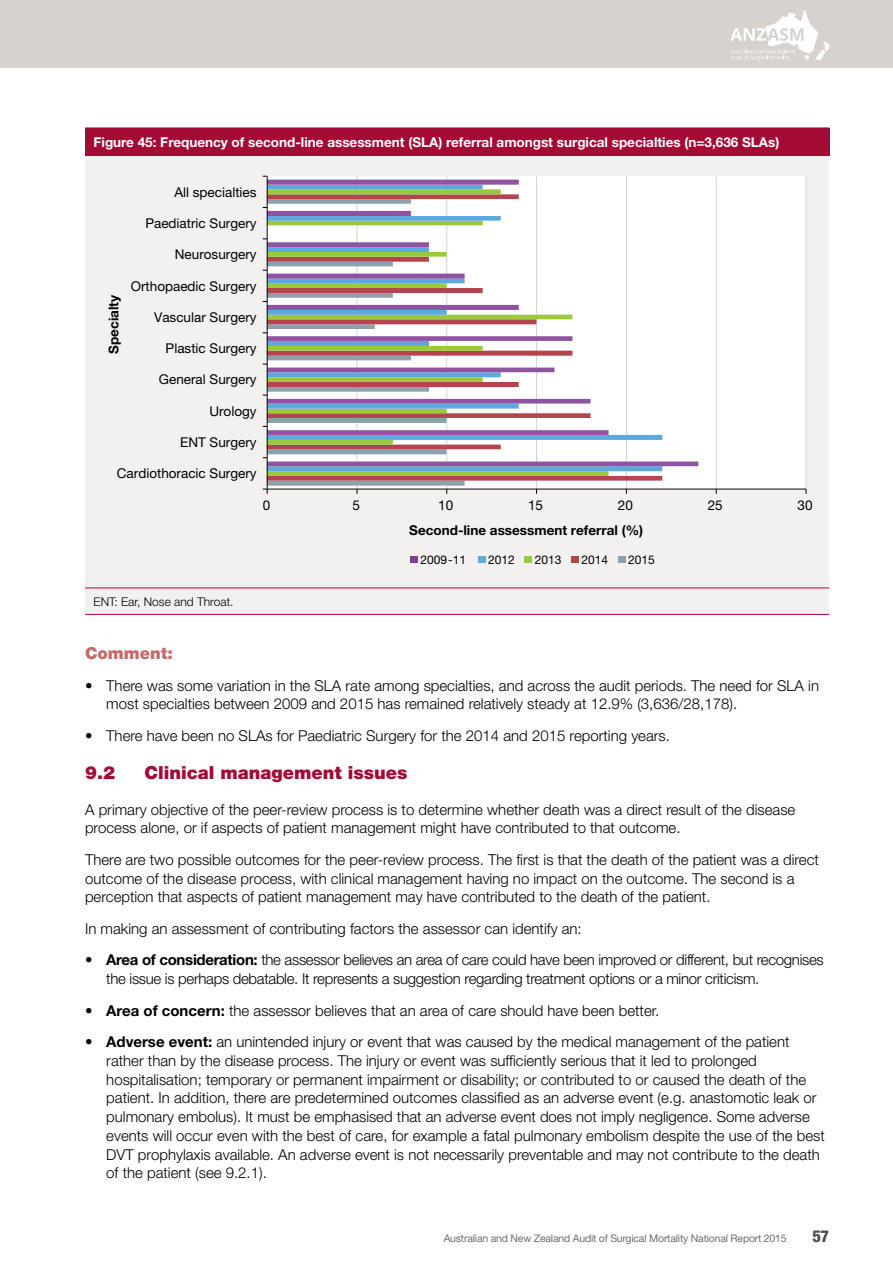
<style>
.page{position:relative;width:893px;height:1263px;background:#fff}
.page>*{position:absolute;margin:0;border:0;box-sizing:border-box;transform-origin:0 0}
.t1{font:900 18px "Helvetica Neue";color:#a30b35}
.t2{font:900 16.5px "Helvetica Neue";color:#c36d6d}
.t3{font:800 condensed 16.5px "Helvetica Neue";color:#4d4d4f}
.t4{font:300 15px/18.8px "Helvetica Neue";color:#000}
.t5{font:300 15px/18.8px "Helvetica Neue";letter-spacing:-.02em;color:#000}
.t6{font:13.5px "Helvetica Neue";color:#000}
.t7{font:700 13.5px "Helvetica Neue";color:#fff}
.t8{font:700 13.5px "Helvetica Neue";color:#000}
.t9{font:12px "Helvetica Neue";color:#000}
.t10{font:300 12px "Helvetica Neue";color:#000}
.t11{font:10.5px "Helvetica Neue";letter-spacing:-.02em;color:#6d6e71}
.s1{font-weight:700}
</style>
<div class="page">
<div style="left:0;top:0;width:893px;height:68px;background:#d8d2ce"></div>
<svg style="left:731px;top:10px;width:98px;height:50px"></svg>
<div style="left:85px;top:128px;width:744px;height:28px;background:#a30b35"></div>
<div style="left:85px;top:158px;width:744px;height:456px;background:#f3f1ef"></div>
<hr style="left:85px;top:587px;width:744px;height:1px;background:#a30b35">
<hr style="left:85px;top:614px;width:744px;height:1px;background:#a30b35">
<svg style="left:267px;top:176px;width:539px;height:313px"></svg>
<hr style="left:357px;top:176px;width:1px;height:313px;background:#d1d3d4">
<hr style="left:446px;top:176px;width:1px;height:313px;background:#d1d3d4">
<hr style="left:536px;top:176px;width:1px;height:313px;background:#d1d3d4">
<hr style="left:626px;top:176px;width:1px;height:313px;background:#d1d3d4">
<hr style="left:716px;top:176px;width:1px;height:313px;background:#d1d3d4">
<hr style="left:806px;top:176px;width:1px;height:313px;background:#d1d3d4">
<svg style="left:268px;top:180px;width:430px;height:286px"></svg>
<hr style="left:267px;top:489px;width:539px;height:1px;background:#000">
<hr style="left:267px;top:176px;width:1px;height:313px;background:#000">
<svg style="left:263px;top:489px;width:5px;height:5px"></svg>
<div style="left:411px;top:556px;width:7px;height:7px;background:#7f3f98"></div>
<div style="left:478px;top:556px;width:7px;height:7px;background:#5da9dd"></div>
<div style="left:525px;top:556px;width:7px;height:7px;background:#9aca3c"></div>
<div style="left:572px;top:556px;width:7px;height:7px;background:#b2454e"></div>
<div style="left:618px;top:556px;width:7px;height:7px;background:#8da1ac"></div>
<p class="t7" style="left:94px;top:134px;width:687px">Figure 45: Frequency of second-line assessment (SLA) referral amongst surgical specialties (n=3,636 SLAs)</p>
<p class="t6" style="left:174px;top:184px;width:84px">All specialties</p>
<p class="t6" style="left:145px;top:215px;width:113px">Paediatric Surgery</p>
<p class="t8" style="left:105px;top:354px;width:61px;rotate:-90deg">Specialty</p>
<p class="t6" style="left:175px;top:246px;width:83px">Neurosurgery</p>
<p class="t6" style="left:131px;top:278px;width:127px">Orthopaedic Surgery</p>
<p class="t6" style="left:154px;top:309px;width:104px">Vascular Surgery</p>
<p class="t6" style="left:166px;top:340px;width:92px">Plastic Surgery</p>
<p class="t6" style="left:159px;top:372px;width:99px">General Surgery</p>
<p class="t6" style="left:209px;top:403px;width:49px">Urology</p>
<p class="t6" style="left:180px;top:434px;width:78px">ENT Surgery</p>
<p class="t6" style="left:117px;top:465px;width:141px">Cardiothoracic Surgery</p>
<p class="t6" style="left:263px;top:497px;width:9px">0</p>
<p class="t6" style="left:352px;top:497px;width:9px">5</p>
<p class="t6" style="left:438px;top:497px;width:17px">10</p>
<p class="t6" style="left:528px;top:497px;width:17px">15</p>
<p class="t6" style="left:618px;top:497px;width:17px">20</p>
<p class="t6" style="left:708px;top:497px;width:17px">25</p>
<p class="t6" style="left:798px;top:497px;width:17px">30</p>
<p class="t8" style="left:409px;top:522px;width:235px">Second-line assessment referral (%)</p>
<p class="t9" style="left:420px;top:553px;width:47px">2009 -11</p>
<p class="t9" style="left:488px;top:553px;width:28px">2012</p>
<p class="t9" style="left:535px;top:553px;width:28px">2013</p>
<p class="t9" style="left:581px;top:553px;width:28px">2014</p>
<p class="t9" style="left:628px;top:553px;width:28px">2015</p>
<p class="t10" style="left:94px;top:594px;width:142px">ENT: Ear, Nose and Throat.</p>
<p class="t2" style="left:85px;top:643px;width:90px">Comment:</p>
<p class="t4" style="left:106px;top:675px;width:714px;text-indent:-21px">• There was some variation in the SLA rate among specialties, and across the audit periods. The need for SLA in most specialties between 2009 and 2015 has remained relatively steady at 12.9% (3,636/28,178).</p>
<p class="t4" style="left:85px;top:726px;width:586px">• There have been no SLAs for Paediatric Surgery for the 2014 and 2015 reporting years.</p>
<p class="t1" style="left:85px;top:762px;width:32px">9.2</p>
<p class="t1" style="left:145px;top:762px;width:265px">Clinical management issues</p>
<p class="t4" style="left:85px;top:799px;width:712px">A primary objective of the peer-review process is to determine whether death was a direct result of the disease process alone, or if aspects of patient management might have contributed to that outcome.</p>
<p class="t4" style="left:85px;top:850px;width:735px">There are two possible outcomes for the peer-review process. The first is that the death of the patient was a direct outcome of the disease process, with clinical management having no impact on the outcome. The second is a perception that aspects of patient management may have contributed to the death of the patient.</p>
<p class="t4" style="left:85px;top:919px;width:498px">In making an assessment of contributing factors the assessor can identify an:</p>
<p class="t5" style="left:106px;top:950px;width:719px;text-indent:-21px">• <span class="s1">Area of consideration:</span> the assessor believes an area of care could have been improved or different, but recognises the issue is perhaps debatable. It represents a suggestion regarding treatment options or a minor criticism.</p>
<p class="t4" style="left:85px;top:1000px;width:576px">• <span class="s1">Area of concern:</span> the assessor believes that an area of care should have been better.</p>
<p class="t4" style="left:106px;top:1032px;width:720px;text-indent:-21px">• <span class="s1">Adverse event:</span> an unintended injury or event that was caused by the medical management of the patient rather than by the disease process. The injury or event was sufficiently serious that it led to prolonged hospitalisation; temporary or permanent impairment or disability; or contributed to or caused the death of the patient. In addition, there are predetermined outcomes classified as an adverse event (e.g. anastomotic leak or pulmonary embolus). It must be emphasised that an adverse event does not imply negligence. Some adverse events will occur even with the best of care, for example a fatal pulmonary embolism despite the use of the best DVT prophylaxis available. An adverse event is not necessarily preventable and may not contribute to the death of the patient (see 9.2.1).</p>
<p class="t11" style="left:444px;top:1232px;width:344px">Australian and New Zealand Audit of Surgical Mortality National Report 2015</p>
<p class="t3" style="left:812px;top:1225px;width:18px">57</p>
</div>
